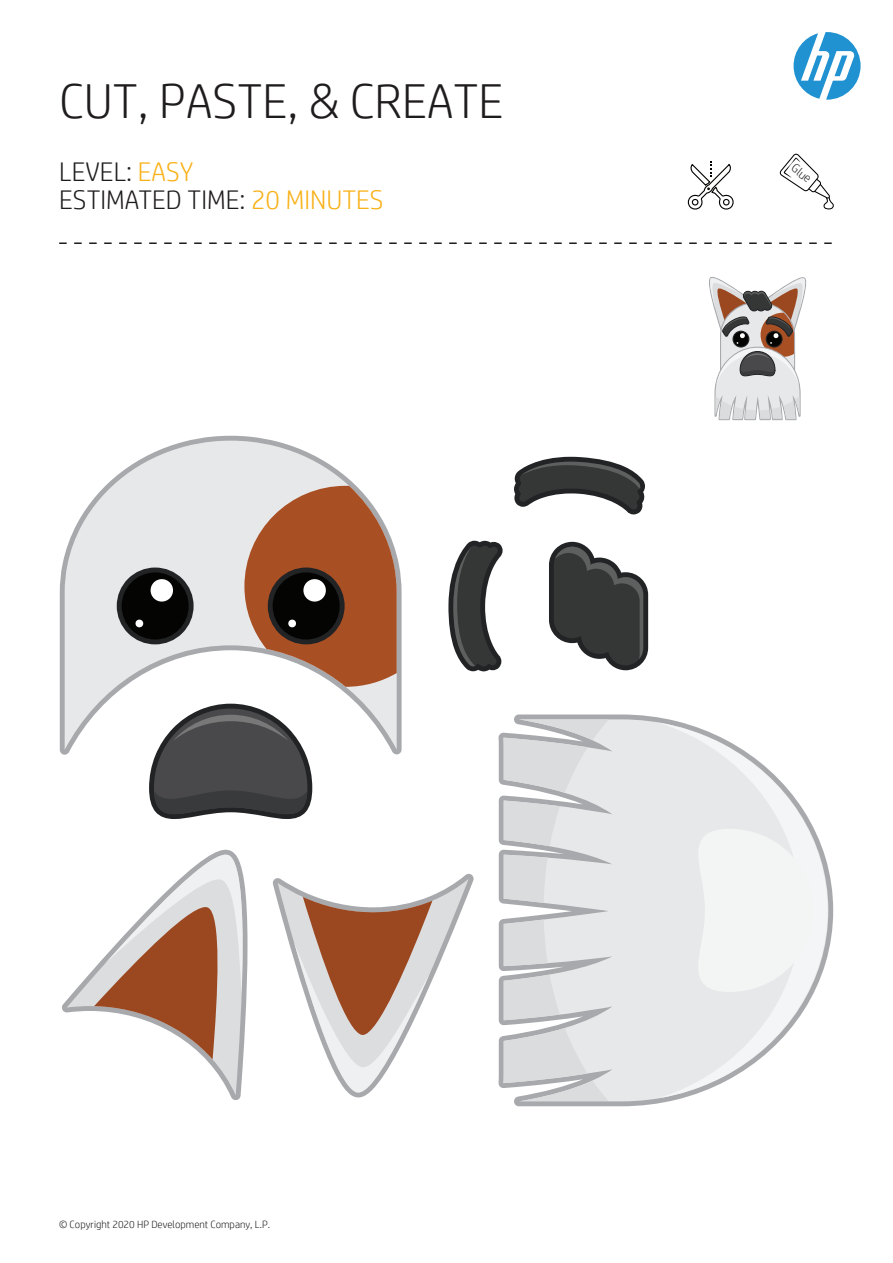
<style>
.page{position:relative;width:893px;height:1263px;background:#fff}
.page>*{position:absolute;margin:0;border:0;box-sizing:border-box;transform-origin:0 0}
.t1{font:300 49.05px "HP Simplified";color:#1f1c1d}
.t2{font:300 27px "HP Simplified";color:#1f1c1d}
.t3{font:300 12.15px "HP Simplified";color:#211d1e}
.t4{font:300 10.5px "HP Simplified";color:#201d1e}
.s1{color:#f9b118}
</style>
<div class="page">
<svg style="left:59px;top:242px;width:773px;height:2px"></svg>
<svg style="left:709px;top:277px;width:98px;height:143px"></svg>
<svg style="left:62px;top:850px;width:186px;height:250px"></svg>
<svg style="left:64px;top:852px;width:181px;height:246px"></svg>
<svg style="left:272px;top:874px;width:202px;height:223px"></svg>
<svg style="left:60px;top:436px;width:342px;height:319px;fill:#e7e8e9"></svg>
<svg style="left:117px;top:567px;width:77px;height:77px;background:#4d4f4e"></svg>
<svg style="left:244px;top:486px;width:153px;height:201px;background:#a46d52"></svg>
<svg style="left:149px;top:704px;width:163px;height:115px"></svg>
<svg style="left:514px;top:457px;width:131px;height:57px"></svg>
<svg style="left:448px;top:541px;width:55px;height:130px"></svg>
<svg style="left:549px;top:542px;width:99px;height:128px"></svg>
<svg style="left:498px;top:714px;width:335px;height:392px;fill:#e7e8e9"></svg>
<svg style="left:657px;top:722px;width:170px;height:376px;fill:#e7e8e9"></svg>
<svg style="left:698px;top:829px;width:115px;height:163px"></svg>
<svg style="left:504px;top:919px;width:44px;height:47px;background:#d7d9da"></svg>
<svg style="left:504px;top:855px;width:44px;height:48px;background:#d8d9da"></svg>
<svg style="left:503px;top:719px;width:106px;height:74px;background:#d9dadb"></svg>
<svg style="left:504px;top:800px;width:56px;height:46px;background:#d6d7d8"></svg>
<svg style="left:504px;top:974px;width:56px;height:46px;background:#d6d7d9"></svg>
<svg style="left:503px;top:1028px;width:106px;height:73px;background:#d9dadb"></svg>
<svg style="left:780px;top:154px;width:54px;height:55px"></svg>
<svg style="left:687px;top:161px;width:47px;height:49px"></svg>
<svg style="left:794px;top:32px;width:67px;height:68px"></svg>
<h1 class="t1" style="left:59px;top:69px;width:446px">CUT, PASTE, &amp; CREATE</h1>
<h2 class="t2" style="left:59px;top:154px;width:136px">LEVEL: <span class="s1">EASY</span></h2>
<h2 class="t2" style="left:59px;top:182px;width:326px">ESTIMATED TIME: <span class="s1">20 MINUTES</span></h2>
<p class="t3" style="left:798px;top:160px;width:23px;rotate:39deg">Glue</p>
<p class="t4" style="left:59px;top:1218px;width:212px">© Copyright 2020 HP Development Company, L.P.</p>
</div>
